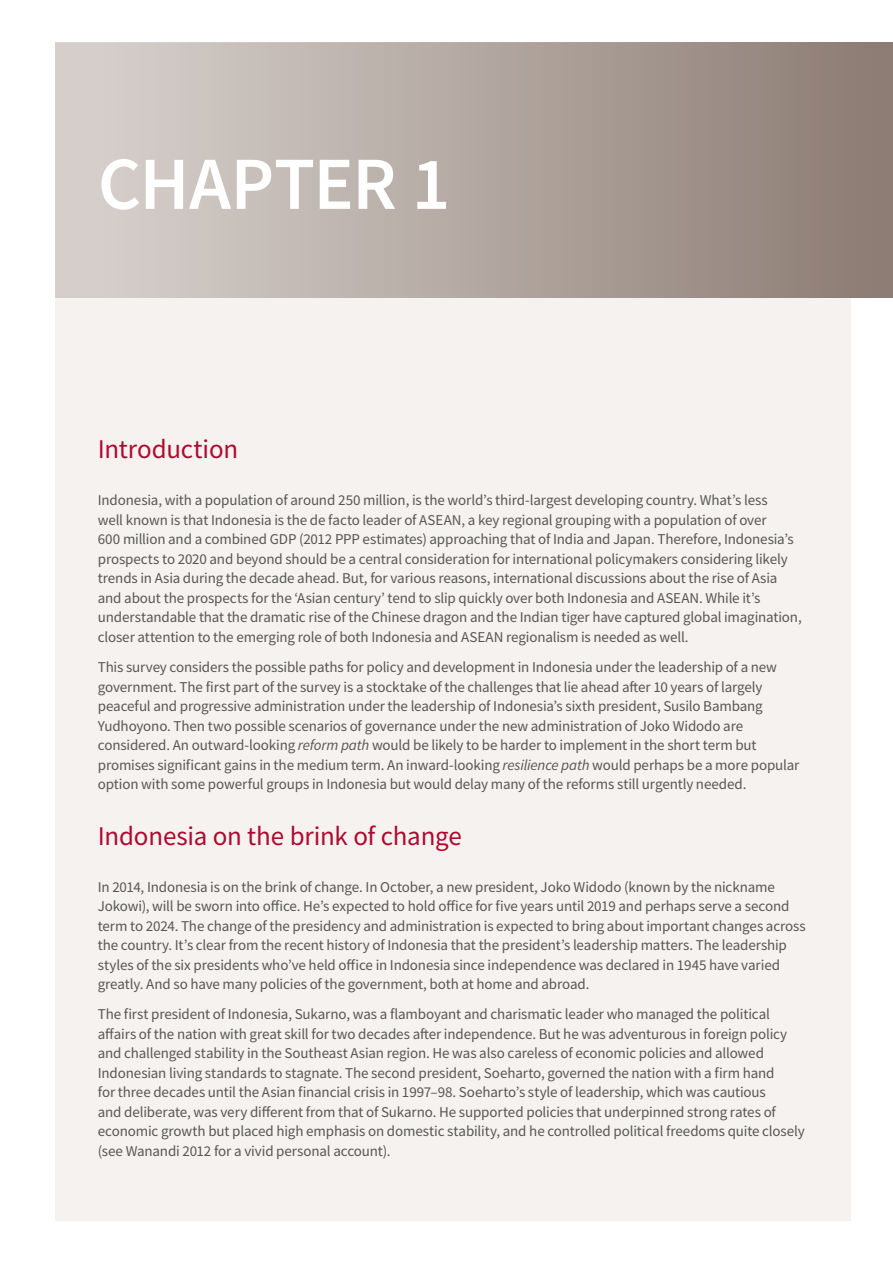
<style>
.page{position:relative;width:893px;height:1263px;background:#fff}
.page>*{position:absolute;margin:0;border:0;box-sizing:border-box;transform-origin:0 0}
.t1{font:600 75px "Source Sans Pro";letter-spacing:-.01em;color:#fff}
.t2{font:27px "Source Sans Pro";letter-spacing:-.005em;color:#b00930}
.Text{font:15px/19.5px "Source Sans Pro";letter-spacing:-.01em;color:#575756}
.s1{font-style:italic}
</style>
<div class="page">
<div style="left:55px;top:43px;width:795px;height:1177px;background:#f5f2f0"></div>
<div style="left:55px;top:43px;width:838px;height:255px;background:linear-gradient(to right,#dad3cf,#8c7c73)"></div>
<h1 class="t1" style="left:98px;top:135px;width:354px">CHAPTER 1</h1>
<h1 class="t2" style="left:98px;top:432px;width:142px">Introduction</h1>
<p class="Text" style="left:98px;top:491px;width:705px">Indonesia, with a population of around 250 million, is the world’s third-largest developing country. What’s less<br>well known is that Indonesia is the de facto leader of ASEAN, a key regional grouping with a population of over<br>600 million and a combined GDP (2012 PPP estimates) approaching that of India and Japan. Therefore, Indonesia’s prospects to 2020 and beyond should be a central consideration for international policymakers considering likely trends in Asia during the decade ahead. But, for various reasons, international discussions about the rise of Asia and about the prospects for the ‘Asian century’ tend to slip quickly over both Indonesia and ASEAN. While it’s understandable that the dramatic rise of the Chinese dragon and the Indian tiger have captured global imagination, closer attention to the emerging role of both Indonesia and ASEAN regionalism is needed as well.</p>
<p class="Text" style="left:98px;top:657px;width:703px">This survey considers the possible paths for policy and development in Indonesia under the leadership of a new government. The first part of the survey is a stocktake of the challenges that lie ahead after 10 years of largely peaceful and progressive administration under the leadership of Indonesia’s sixth president, Susilo Bambang Yudhoyono. Then two possible scenarios of governance under the new administration of Joko Widodo are considered. An outward-looking <span class="s1">reform path</span> would be likely to be harder to implement in the short term but promises significant gains in the medium term. An inward-looking <span class="s1">resilience path</span> would perhaps be a more popular option with some powerful groups in Indonesia but would delay many of the reforms still urgently needed.</p>
<h1 class="t2" style="left:98px;top:818px;width:365px">Indonesia on the brink of change</h1>
<p class="Text" style="left:98px;top:877px;width:709px">In 2014, Indonesia is on the brink of change. In October, a new president, Joko Widodo (known by the nickname Jokowi), will be sworn into office. He’s expected to hold office for five years until 2019 and perhaps serve a second term to 2024. The change of the presidency and administration is expected to bring about important changes across the country. It’s clear from the recent history of Indonesia that the president’s leadership matters. The leadership styles of the six presidents who’ve held office in Indonesia since independence was declared in 1945 have varied greatly. And so have many policies of the government, both at home and abroad.</p>
<p class="Text" style="left:98px;top:1004px;width:708px">The first president of Indonesia, Sukarno, was a flamboyant and charismatic leader who managed the political affairs of the nation with great skill for two decades after independence. But he was adventurous in foreign policy and challenged stability in the Southeast Asian region. He was also careless of economic policies and allowed Indonesian living standards to stagnate. The second president, Soeharto, governed the nation with a firm hand<br>for three decades until the Asian financial crisis in 1997–98. Soeharto’s style of leadership, which was cautious<br>and deliberate, was very different from that of Sukarno. He supported policies that underpinned strong rates of economic growth but placed high emphasis on domestic stability, and he controlled political freedoms quite closely (see Wanandi 2012 for a vivid personal account).</p>
</div>
